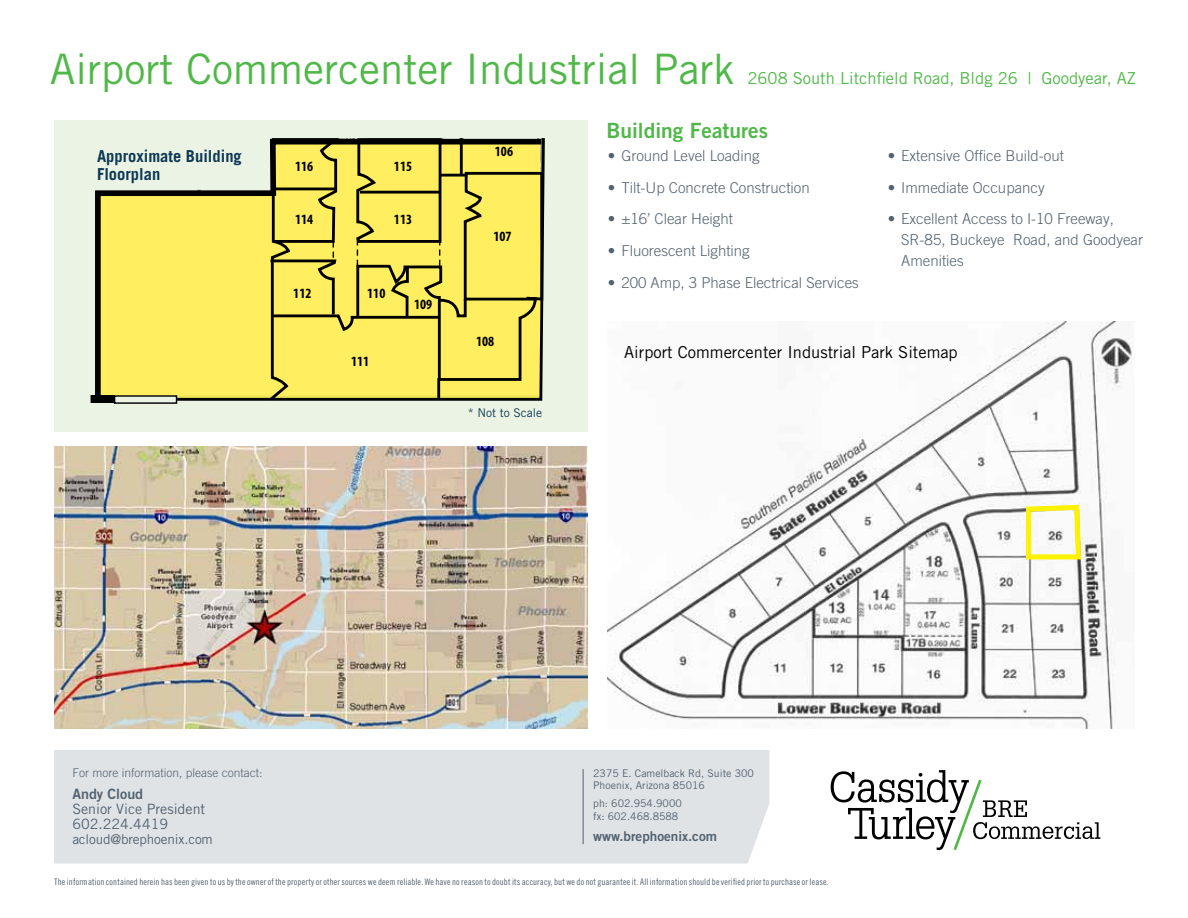
<style>
.page{position:relative;width:1188px;height:918px;background:#fff}
.page>*{position:absolute;margin:0;border:0;box-sizing:border-box;transform-origin:0 0}
.t1{font:42px "Trade Gothic LT Std";color:#50b848}
.t2{font:21px "Trade Gothic LT Std Bd 2";color:#50b848}
.t3{font:16.5px "Trade Gothic LT Std";color:#50b848}
.t4{font:16.5px "Trade Gothic LT Std";color:#000}
.t5{font:700 16.5px/18px "Trade Gothic LT Std";color:#0e3855}
.t6{font:300 15px/21px "Trade Gothic LT Std";color:#53626f}
.t7{font:700 condensed 14.25px "Myriad Pro";color:#000}
.t8{font:14.25px/15px "Trade Gothic LT Std";color:#53626f}
.t9{font:14.25px "Trade Gothic LT Std Bd 2";color:#53626f}
.t10{font:13.5px "Trade Gothic LT Std";letter-spacing:-.01em;color:#53626f}
.t11{font:13.5px "Trade Gothic LT Std Bd 2";color:#53626f}
.t12{font:300 12px "Trade Gothic LT Std";color:#53626f}
.t13{font:12px "Trade Gothic LT Std";color:#0e3855}
.t14{font:10.5px/12.6px "Trade Gothic LT Std";color:#53626f}
.t15{font:9px "Trade Gothic LT Std Cn 18";letter-spacing:.015em;color:#53626f}
</style>
<div class="page">
<div style="left:54px;top:750px;width:716px;height:114px;background:#e0e3e6"></div>
<div style="left:54px;top:121px;width:533px;height:311px;background:#ebf4e4"></div>
<img style="left:54px;top:446px;width:533px;height:283px">
<hr style="left:583px;top:769px;width:1px;height:75px;background:#53626f">
<svg style="left:831px;top:770px;width:269px;height:80px"></svg>
<img style="left:607px;top:322px;width:526px;height:407px">
<svg style="left:1023px;top:502px;width:61px;height:60px"></svg>
<svg style="left:95px;top:138px;width:450px;height:265px;background:#e3d661"></svg>
<div style="left:91px;top:395px;width:23px;height:8px;background:#000"></div>
<div style="left:114px;top:395px;width:63px;height:9px;border:1px solid #000"></div>
<h1 class="t1" style="left:50px;top:44px;width:686px">Airport Commercenter Industrial Park</h1>
<p class="t3" style="left:747px;top:68px;width:390px">2608 South Litchfield Road, Bldg 26 | Goodyear, AZ</p>
<p class="t5" style="left:97px;top:146px;width:146px">Approximate Building<br>Floorplan</p>
<p class="t7" style="left:295px;top:157px;width:20px">116</p>
<p class="t7" style="left:394px;top:157px;width:20px">115</p>
<p class="t7" style="left:295px;top:210px;width:20px">114</p>
<p class="t7" style="left:394px;top:210px;width:20px">113</p>
<p class="t7" style="left:293px;top:284px;width:20px">112</p>
<p class="t7" style="left:367px;top:284px;width:20px">110</p>
<p class="t7" style="left:351px;top:352px;width:20px">111</p>
<p class="t7" style="left:414px;top:295px;width:20px">109</p>
<p class="t7" style="left:495px;top:142px;width:20px">106</p>
<p class="t7" style="left:494px;top:228px;width:20px">107</p>
<p class="t7" style="left:476px;top:333px;width:20px">108</p>
<p class="t13" style="left:468px;top:405px;width:76px">* Not to Scale</p>
<h2 class="t2" style="left:606px;top:118px;width:163px">Building Features</h2>
<p class="t6" style="left:608px;top:145px;width:153px">• Ground Level Loading</p>
<p class="t6" style="left:608px;top:177px;width:203px">• Tilt-Up Concrete Construction</p>
<p class="t6" style="left:608px;top:208px;width:127px">• ±16’ Clear Height</p>
<p class="t6" style="left:608px;top:240px;width:143px">• Fluorescent Lighting</p>
<p class="t6" style="left:608px;top:272px;width:253px">• 200 Amp, 3 Phase Electrical Services</p>
<p class="t6" style="left:888px;top:145px;width:178px">• Extensive Office Build-out</p>
<p class="t6" style="left:888px;top:177px;width:158px">• Immediate Occupancy</p>
<p class="t6" style="left:901px;top:208px;width:243px;text-indent:-14px">• Excellent Access to I-10 Freeway,<br>SR-85, Buckeye Road, and Goodyear<br>Amenities</p>
<p class="t4" style="left:624px;top:342px;width:335px">Airport Commercenter Industrial Park Sitemap</p>
<p class="t12" style="left:72px;top:765px;width:192px">For more information, please contact:</p>
<p class="t14" style="left:593px;top:767px;width:162px">2375 E. Camelback Rd, Suite 300<br>Phoenix, Arizona 85016</p>
<p class="t14" style="left:593px;top:797px;width:90px">ph: 602.954.9000 fx: 602.468.8588</p>
<p class="t11" style="left:593px;top:828px;width:125px">www.brephoenix.com</p>
<p class="t9" style="left:72px;top:785px;width:72px">Andy Cloud</p>
<p class="t8" style="left:72px;top:801px;width:134px">Senior Vice President<br>602.224.4419</p>
<p class="t10" style="left:72px;top:831px;width:142px">acloud@brephoenix.com</p>
<p class="t15" style="left:54px;top:877px;width:776px">The information contained herein has been given to us by the owner of the property or other sources we deem reliable. We have no reason to doubt its accuracy, but we do not guarantee it. All information should be verified prior to purchase or lease.</p>
</div>
